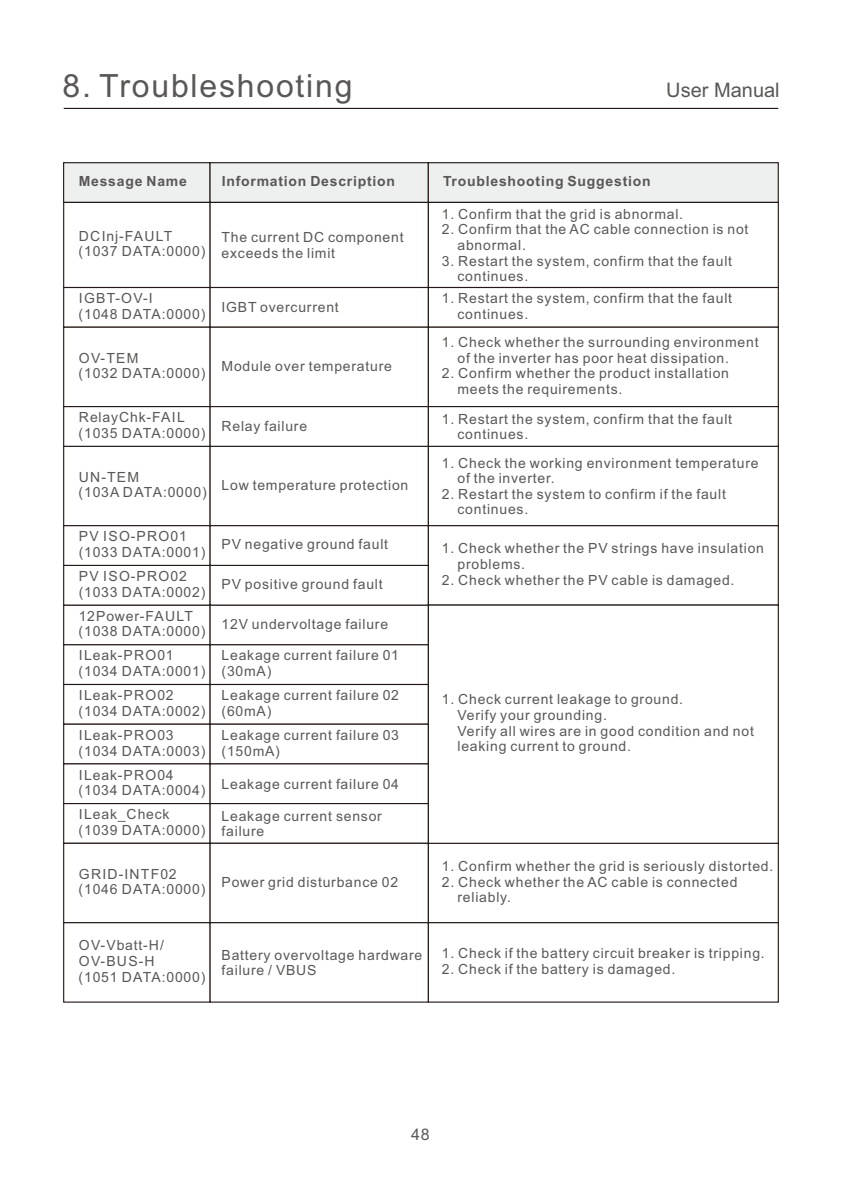
<style>
.page{position:relative;width:842px;height:1191px;background:#fff}
.page>*{position:absolute;margin:0;border:0;box-sizing:border-box;transform-origin:0 0}
.t1{font:32px "Arial";letter-spacing:.055em;color:#595857}
.t2{font:20px "Arial";color:#595857}
.t3{font:16px "Arial";color:#595857}
.t4{font:14px/15.6px "Arial";letter-spacing:.055em;color:#595857}
.t5{font:700 14px "Arial";letter-spacing:.055em;color:#595857}
</style>
<div class="page">
<hr style="left:64px;top:108px;width:714px;height:1px;background:#231916">
<div style="left:63px;top:162px;width:148px;height:41px;background:#eeefef;border:1px solid #231916"></div>
<div style="left:209px;top:162px;width:220px;height:41px;background:#eeefef;border:1px solid #231916"></div>
<div style="left:428px;top:162px;width:351px;height:41px;background:#eeefef;border:1px solid #231916"></div>
<div style="left:63px;top:202px;width:148px;height:86px;background:#fff;border:1px solid #231916"></div>
<div style="left:210px;top:202px;width:219px;height:86px;background:#fff;border:1px solid #231916"></div>
<div style="left:428px;top:202px;width:351px;height:86px;background:#fff;border:1px solid #231916"></div>
<div style="left:63px;top:287px;width:148px;height:41px;background:#fff;border:1px solid #231916"></div>
<div style="left:63px;top:604px;width:148px;height:41px;background:#fff;border:1px solid #231916"></div>
<div style="left:63px;top:565px;width:148px;height:40px;background:#fff"></div>
<div style="left:63px;top:525px;width:148px;height:41px;background:#fff;border:1px solid #231916"></div>
<div style="left:63px;top:644px;width:148px;height:41px;background:#fff;border:1px solid #231916"></div>
<div style="left:63px;top:684px;width:148px;height:40px;background:#fff;border:1px solid #231916"></div>
<div style="left:63px;top:723px;width:148px;height:41px;background:#fff;border:1px solid #231916"></div>
<div style="left:63px;top:763px;width:148px;height:41px;background:#fff;border:1px solid #231916"></div>
<div style="left:63px;top:803px;width:148px;height:41px;background:#fff;border:1px solid #231916"></div>
<div style="left:63px;top:842px;width:148px;height:81px;background:#fff;border:1px solid #231916"></div>
<div style="left:210px;top:287px;width:219px;height:41px;background:#fff;border:1px solid #231916"></div>
<div style="left:210px;top:604px;width:219px;height:41px;background:#fff;border:1px solid #231916"></div>
<div style="left:210px;top:565px;width:219px;height:40px;background:#fff"></div>
<div style="left:210px;top:525px;width:219px;height:41px;background:#fff;border:1px solid #231916"></div>
<div style="left:210px;top:644px;width:219px;height:41px;background:#fff;border:1px solid #231916"></div>
<div style="left:210px;top:684px;width:219px;height:40px;background:#fff;border:1px solid #231916"></div>
<div style="left:210px;top:723px;width:219px;height:41px;background:#fff;border:1px solid #231916"></div>
<div style="left:210px;top:763px;width:219px;height:41px;background:#fff;border:1px solid #231916"></div>
<div style="left:210px;top:803px;width:219px;height:41px;background:#fff;border:1px solid #231916"></div>
<div style="left:210px;top:842px;width:219px;height:81px;background:#fff;border:1px solid #231916"></div>
<div style="left:428px;top:287px;width:351px;height:41px;background:#fff;border:1px solid #231916"></div>
<svg style="left:63px;top:326px;width:716px;height:80px"></svg>
<div style="left:428px;top:446px;width:351px;height:80px;background:#fff;border:1px solid #231916"></div>
<div style="left:428px;top:525px;width:351px;height:80px;background:#fff;border:1px solid #231916"></div>
<div style="left:428px;top:842px;width:351px;height:81px;background:#fff;border:1px solid #231916"></div>
<svg style="left:427px;top:604px;width:352px;height:240px"></svg>
<svg style="left:63px;top:921px;width:716px;height:82px"></svg>
<div style="left:63px;top:406px;width:148px;height:41px;background:#fff;border:1px solid #231916"></div>
<div style="left:210px;top:406px;width:219px;height:41px;background:#fff;border:1px solid #231916"></div>
<div style="left:428px;top:406px;width:351px;height:41px;background:#fff;border:1px solid #231916"></div>
<h1 class="t1" style="left:63px;top:73px;width:291px">8. Troubleshooting</h1>
<h2 class="t2" style="left:666px;top:82px;width:115px">User Manual</h2>
<p class="t5" style="left:79px;top:176px;width:110px">Message Name</p>
<p class="t5" style="left:222px;top:176px;width:175px">Information Description</p>
<p class="t5" style="left:443px;top:176px;width:209px">Troubleshooting Suggestion</p>
<p class="t4" style="left:442px;top:207px;width:243px">1. Confirm that the grid is abnormal.</p>
<p class="t4" style="left:457px;top:223px;width:293px;text-indent:-16px">2. Confirm that the AC cable connection is not abnormal.</p>
<p class="t4" style="left:457px;top:254px;width:276px;text-indent:-16px">3. Restart the system, confirm that the fault continues.</p>
<p class="t4" style="left:79px;top:229px;width:128px">DCInj-FAULT (1037 DATA:0000)</p>
<p class="t4" style="left:222px;top:231px;width:184px">The current DC component exceeds the limit</p>
<p class="t4" style="left:79px;top:292px;width:128px">IGBT-OV-I<br>(1048 DATA:0000)</p>
<p class="t4" style="left:79px;top:351px;width:128px">OV-TEM<br>(1032 DATA:0000)</p>
<p class="t4" style="left:457px;top:292px;width:276px;text-indent:-16px">1. Restart the system, confirm that the fault continues.</p>
<p class="t4" style="left:457px;top:336px;width:303px;text-indent:-16px">1. Check whether the surrounding environment of the inverter has poor heat dissipation.</p>
<p class="t4" style="left:457px;top:367px;width:273px;text-indent:-16px">2. Confirm whether the product installation meets the requirements.</p>
<p class="t4" style="left:222px;top:301px;width:119px">IGBT overcurrent</p>
<p class="t4" style="left:222px;top:359px;width:172px">Module over temperature</p>
<p class="t4" style="left:79px;top:411px;width:128px">RelayChk-FAIL (1035 DATA:0000)</p>
<p class="t4" style="left:222px;top:420px;width:87px">Relay failure</p>
<p class="t4" style="left:457px;top:412px;width:276px;text-indent:-16px">1. Restart the system, confirm that the fault continues.</p>
<p class="t4" style="left:457px;top:456px;width:303px;text-indent:-16px">1. Check the working environment temperature of the inverter.</p>
<p class="t4" style="left:457px;top:487px;width:270px;text-indent:-16px">2. Restart the system to confirm if the fault continues.</p>
<p class="t4" style="left:457px;top:542px;width:308px;text-indent:-16px">1. Check whether the PV strings have insulation problems.</p>
<p class="t4" style="left:442px;top:573px;width:294px">2. Check whether the PV cable is damaged.</p>
<p class="t4" style="left:79px;top:470px;width:130px">UN-TEM<br>(103A DATA:0000)</p>
<p class="t4" style="left:79px;top:530px;width:128px">PV ISO-PRO01 (1033 DATA:0001)</p>
<p class="t4" style="left:79px;top:569px;width:128px">PV ISO-PRO02 (1033 DATA:0002)</p>
<p class="t4" style="left:79px;top:609px;width:128px">12Power-FAULT (1038 DATA:0000)</p>
<p class="t4" style="left:79px;top:649px;width:128px">ILeak-PRO01 (1034 DATA:0001)</p>
<p class="t4" style="left:79px;top:688px;width:128px">ILeak-PRO02 (1034 DATA:0002)</p>
<p class="t4" style="left:79px;top:728px;width:128px">ILeak-PRO03 (1034 DATA:0003)</p>
<p class="t4" style="left:79px;top:768px;width:128px">ILeak-PRO04 (1034 DATA:0004)</p>
<p class="t4" style="left:79px;top:808px;width:128px">ILeak_Check (1039 DATA:0000)</p>
<p class="t4" style="left:79px;top:867px;width:128px">GRID-INTF02 (1046 DATA:0000)</p>
<p class="t4" style="left:222px;top:478px;width:188px">Low temperature protection</p>
<p class="t4" style="left:222px;top:538px;width:168px">PV negative ground fault</p>
<p class="t4" style="left:222px;top:577px;width:163px">PV positive ground fault</p>
<p class="t4" style="left:222px;top:617px;width:168px">12V undervoltage failure</p>
<p class="t4" style="left:222px;top:649px;width:179px">Leakage current failure 01 (30mA)</p>
<p class="t4" style="left:222px;top:688px;width:179px">Leakage current failure 02 (60mA)</p>
<p class="t4" style="left:222px;top:728px;width:179px">Leakage current failure 03 (150mA)</p>
<p class="t4" style="left:222px;top:777px;width:179px">Leakage current failure 04</p>
<p class="t4" style="left:222px;top:809px;width:162px">Leakage current sensor failure</p>
<p class="t4" style="left:222px;top:875px;width:178px">Power grid disturbance 02</p>
<p class="t4" style="left:457px;top:693px;width:298px;text-indent:-16px">1. Check current leakage to ground.<br>Verify your grounding.<br>Verify all wires are in good condition and not leaking current to ground.</p>
<p class="t4" style="left:442px;top:859px;width:333px">1. Confirm whether the grid is seriously distorted.</p>
<p class="t4" style="left:457px;top:875px;width:282px;text-indent:-16px">2. Check whether the AC cable is connected reliably.</p>
<p class="t4" style="left:79px;top:939px;width:128px">OV-Vbatt-H/<br>OV-BUS-H<br>(1051 DATA:0000)</p>
<p class="t4" style="left:222px;top:948px;width:202px">Battery overvoltage hardware failure / VBUS</p>
<p class="t4" style="left:442px;top:946px;width:324px">1. Check if the battery circuit breaker is tripping.</p>
<p class="t4" style="left:442px;top:962px;width:235px">2. Check if the battery is damaged.</p>
<p class="t3" style="left:411px;top:1128px;width:20px">48</p>
</div>
